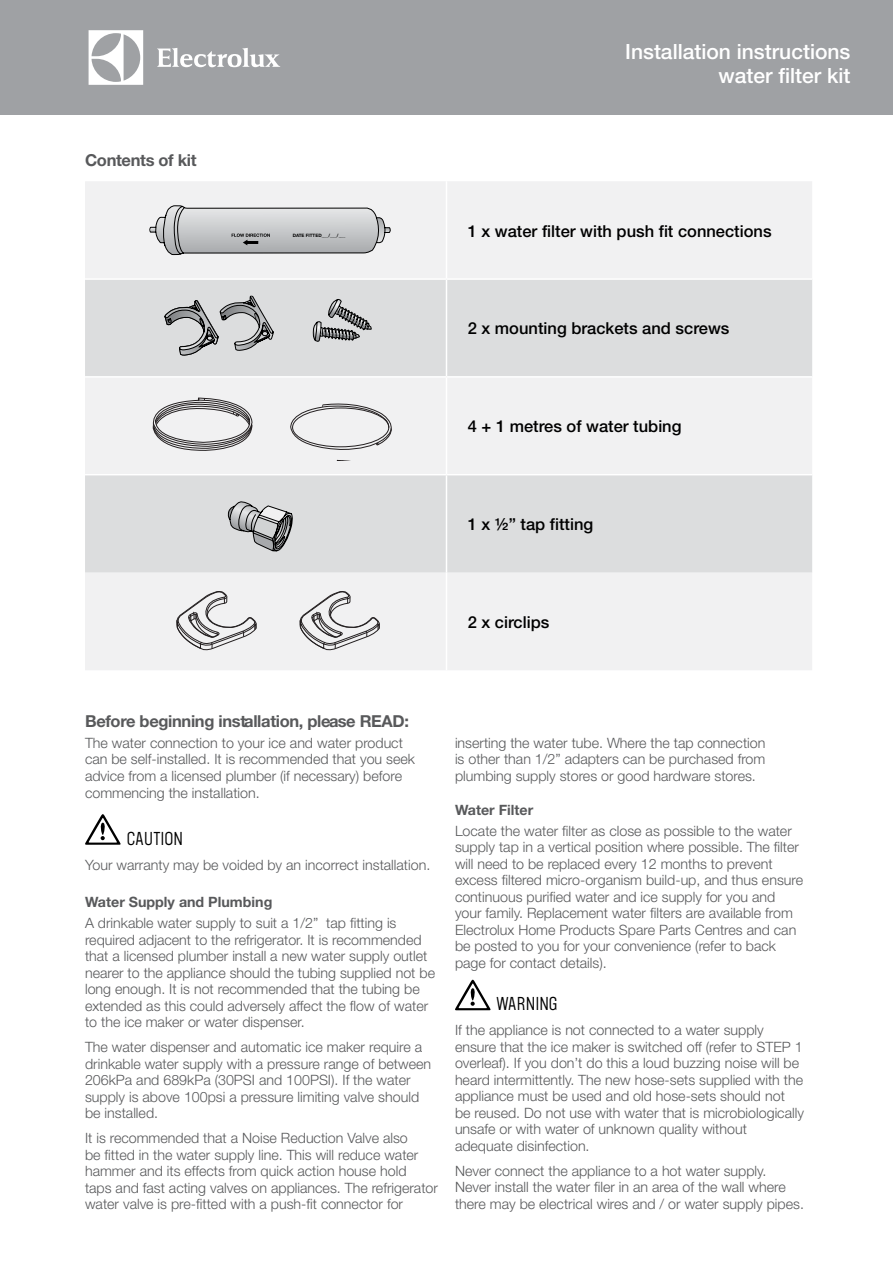
<style>
.page{position:relative;width:893px;height:1263px;background:#fff}
.page>*{position:absolute;margin:0;border:0;box-sizing:border-box;transform-origin:0 0}
.t1{font:500 21px/24px "Helvetica Neue LT";color:#fff;text-align:right}
.t2{font:18px "Westinghouse Gothic Bk";color:#000}
.t3{font:18px "Westinghouse Gothic Lt";color:#000}
.t4{font:500 16.5px "Helvetica Neue LT";color:#000}
.t5{font:700 16.5px "Helvetica Neue LT";letter-spacing:-.02em;color:#58595b}
.t6{font:300 14.25px/16.5px "Helvetica Neue LT";color:#58595b}
.t7{font:700 14.25px "Helvetica Neue LT";color:#58595b}
.t8{font:700 4.5px "Helvetica Neue";color:#000}
.s1{font-family:"Westinghouse Gothic Lt"}
</style>
<div class="page">
<div style="left:85px;top:181px;width:727px;height:489px;background:#f1f1f2"></div>
<svg style="left:85px;top:280px;width:727px;height:292px;fill:#dcddde"></svg>
<hr style="left:446px;top:181px;width:1px;height:97px;background:#fff">
<hr style="left:85px;top:278px;width:361px;height:2px;background:#fff">
<hr style="left:446px;top:278px;width:366px;height:2px;background:#fff">
<hr style="left:446px;top:280px;width:1px;height:96px;background:#fff">
<hr style="left:85px;top:376px;width:361px;height:2px;background:#fff">
<hr style="left:446px;top:376px;width:366px;height:2px;background:#fff">
<hr style="left:446px;top:378px;width:1px;height:96px;background:#fff">
<hr style="left:85px;top:474px;width:361px;height:1px;background:#fff">
<hr style="left:446px;top:474px;width:366px;height:1px;background:#fff">
<hr style="left:446px;top:475px;width:1px;height:97px;background:#fff">
<hr style="left:446px;top:572px;width:1px;height:98px;background:#fff">
<svg style="left:148px;top:205px;width:243px;height:50px;background:#c1c2c4"></svg>
<svg style="left:151px;top:398px;width:103px;height:52px"></svg>
<svg style="left:292px;top:460px;width:95px;height:1px"></svg>
<svg style="left:290px;top:400px;width:103px;height:50px"></svg>
<svg style="left:312px;top:299px;width:60px;height:43px;background:#a7a8a9"></svg>
<svg style="left:164px;top:296px;width:110px;height:59px;background:#b2b3b4"></svg>
<svg style="left:299px;top:591px;width:81px;height:60px"></svg>
<svg style="left:176px;top:591px;width:80px;height:60px"></svg>
<div style="left:0;top:0;width:893px;height:115px;background:#9fa1a4"></div>
<svg style="left:455px;top:980px;width:36px;height:30px"></svg>
<svg style="left:85px;top:814px;width:36px;height:31px"></svg>
<svg style="left:228px;top:500px;width:65px;height:51px;background:#a8a9aa"></svg>
<svg style="left:89px;top:30px;width:54px;height:55px"></svg>
<svg style="left:157px;top:48px;width:123px;height:19px"></svg>
<p class="t5" style="left:85px;top:150px;width:113px">Contents of kit</p>
<p class="t8" style="left:293px;top:232px;width:54px">DATE FITTED___/___/___</p>
<h1 class="t1" style="left:625px;top:39px;width:227px">Installation instructions water filter kit</h1>
<p class="t4" style="left:468px;top:221px;width:305px">1 x water filter with push fit connections</p>
<p class="t4" style="left:468px;top:319px;width:263px">2 x mounting brackets and screws</p>
<p class="t4" style="left:468px;top:416px;width:215px">4 + 1 metres of water tubing</p>
<p class="t4" style="left:468px;top:514px;width:127px">1 x ½” tap fitting</p>
<p class="t4" style="left:468px;top:612px;width:83px">2 x circlips</p>
<p class="t5" style="left:85px;top:711px;width:326px">Before beginning installation, please READ:</p>
<p class="t6" style="left:85px;top:734px;width:331px">The water connection to your ice and water product can be self-installed. It is recommended that you seek advice from a licensed plumber (if necessary) before commencing the installation.</p>
<p class="t2" style="left:126px;top:828px;width:64px"><span class="s1">C</span>W<span class="s1">A</span>ARNING</p>
<p class="t3" style="left:144px;top:829px;width:38px">UTION</p>
<p class="t6" style="left:85px;top:856px;width:347px">Your warranty may be voided by an incorrect installation.</p>
<p class="t7" style="left:85px;top:893px;width:189px">Water Supply and Plumbing</p>
<p class="t6" style="left:85px;top:914px;width:351px">A drinkable water supply to suit a 1/2” tap fitting is required adjacent to the refrigerator. It is recommended that a licensed plumber install a new water supply outlet nearer to the appliance should the tubing supplied not be long enough. It is not recommended that the tubing be extended as this could adversely affect the flow of water to the ice maker or water dispenser.</p>
<p class="t6" style="left:85px;top:1038px;width:348px">The water dispenser and automatic ice maker require a drinkable water supply with a pressure range of between 206kPa and 689kPa (30PSI and 100PSI). If the water supply is above 100psi a pressure limiting valve should be installed.</p>
<p class="t6" style="left:85px;top:1129px;width:354px">It is recommended that a Noise Reduction Valve also<br>be fitted in the water supply line. This will reduce water hammer and its effects from quick action house hold<br>taps and fast acting valves on appliances. The refrigerator water valve is pre-fitted with a push-fit connector for</p>
<p class="t6" style="left:455px;top:734px;width:312px;text-align:justify">inserting the water tube. Where the tap connection is other than 1/2” adapters can be purchased from plumbing supply stores or good hardware stores.</p>
<p class="t7" style="left:455px;top:801px;width:80px">Water Filter</p>
<p class="t6" style="left:455px;top:822px;width:350px">Locate the water filter as close as possible to the water supply tap in a vertical position where possible. The filter will need to be replaced every 12 months to prevent excess filtered micro-organism build-up, and thus ensure continuous purified water and ice supply for you and your family. Replacement water filters are available from Electrolux Home Products Spare Parts Centres and can be posted to you for your convenience (refer to back page for contact details).</p>
<p class="t3" style="left:517px;top:995px;width:20px">RN</p>
<p class="t2" style="left:498px;top:994px;width:62px">WARNING</p>
<p class="t6" style="left:455px;top:1022px;width:350px">If the appliance is not connected to a water supply ensure that the ice maker is switched off (refer to STEP 1 overleaf). If you don’t do this a loud buzzing noise will be heard intermittently. The new hose-sets supplied with the appliance must be used and old hose-sets should not be reused. Do not use with water that is microbiologically unsafe or with water of unknown quality without adequate disinfection.</p>
<p class="t6" style="left:455px;top:1162px;width:350px">Never connect the appliance to a hot water supply.<br>Never install the water filer in an area of the wall where there may be electrical wires and / or water supply pipes.</p>
</div>
